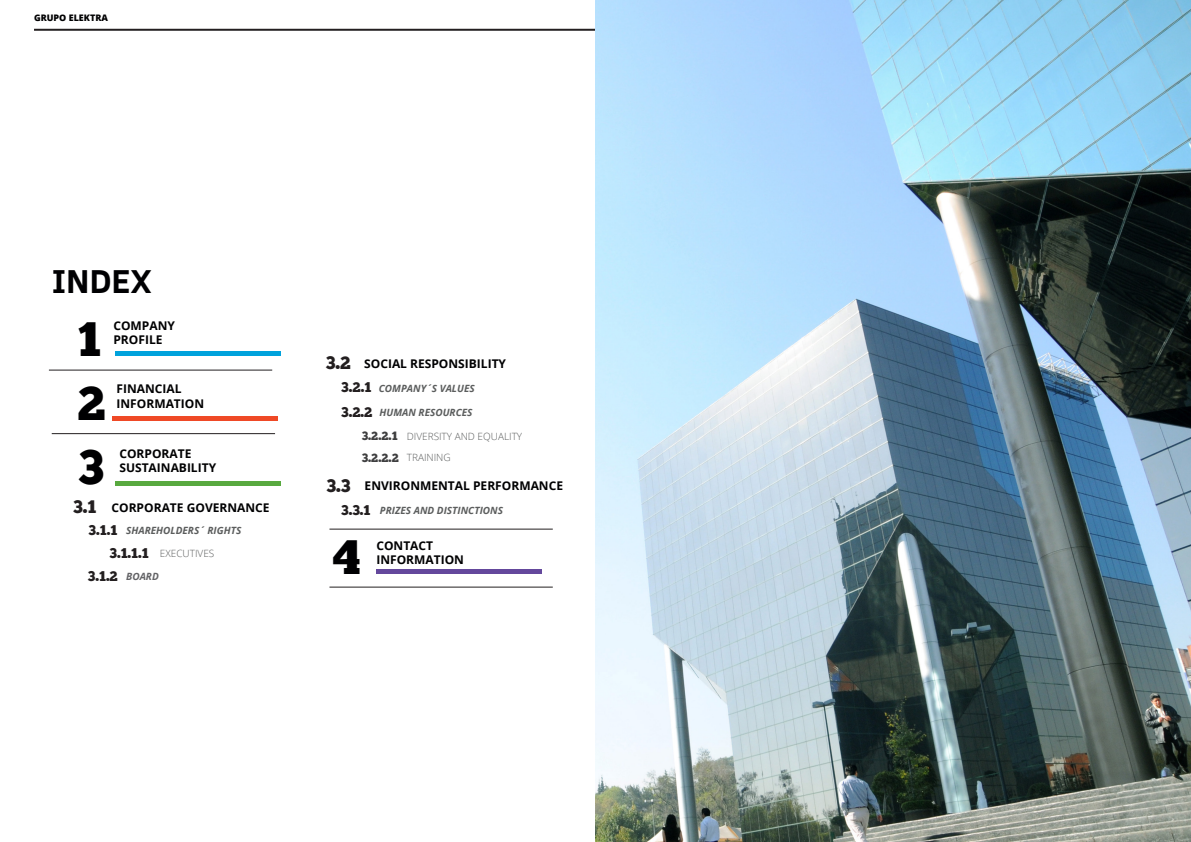
<style>
.page{position:relative;width:1191px;height:842px;background:#fff}
.page>*{position:absolute;margin:0;border:0;box-sizing:border-box;transform-origin:0 0}
.t1{font:48px "Chunk Five Ex";color:#000002}
.t2{font:700 34px "Clear Sans";color:#000002}
.t3{font:18px "Chunk Five Ex";color:#231f20}
.t4{font:14px "Chunk Five Ex";color:#231f20}
.t5{font:700 12px "Open Sans";color:#000002}
.t6{font:12px "Chunk Five Ex";color:#3e3e3f}
.t7{font:italic 700 10px "Open Sans";color:#5b5d5d}
.t8{font:300 10px "Open Sans";color:#5b5d5d}
.t9{font:italic 700 10px "Open Sans";color:#636366}
.t10{font:800 9px "Open Sans";color:#000002}
</style>
<div class="page">
<hr style="left:34px;top:29px;width:1123px;height:2px;background:#231f20">
<img style="left:595px;top:0;width:596px;height:842px">
<hr style="left:49px;top:370px;width:223px;height:1px;background:#231f20">
<hr style="left:52px;top:433px;width:223px;height:1px;background:#231f20">
<hr style="left:115px;top:351px;width:165px;height:4px;background:#00a2dc">
<hr style="left:112px;top:416px;width:166px;height:4px;background:#ef4926">
<hr style="left:115px;top:481px;width:165px;height:4px;background:#58a93f">
<hr style="left:329px;top:529px;width:224px;height:1px;background:#231f20">
<hr style="left:329px;top:587px;width:224px;height:1px;background:#231f20">
<hr style="left:376px;top:569px;width:165px;height:4px;background:#64489c">
<p class="t10" style="left:34px;top:11px;width:76px">GRUPO ELEKTRA</p>
<p class="t2" style="left:52px;top:256px;width:102px">INDEX</p>
<p class="t5" style="left:113px;top:317px;width:63px">COMPANY</p>
<p class="t5" style="left:113px;top:331px;width:51px">PROFILE</p>
<p class="t1" style="left:77px;top:303px;width:25px">1</p>
<p class="t1" style="left:77px;top:367px;width:30px">2</p>
<p class="t1" style="left:78px;top:431px;width:27px">3</p>
<p class="t3" style="left:73px;top:494px;width:25px">3.1</p>
<p class="t4" style="left:89px;top:520px;width:30px">3.1.1</p>
<p class="t4" style="left:88px;top:565px;width:31px">3.1.2</p>
<p class="t3" style="left:326px;top:350px;width:26px">3.2</p>
<p class="t5" style="left:364px;top:355px;width:143px">SOCIAL RESPONSIBILITY</p>
<p class="t4" style="left:341px;top:377px;width:31px">3.2.1</p>
<p class="t4" style="left:341px;top:402px;width:33px">3.2.2</p>
<p class="t7" style="left:379px;top:381px;width:97px">COMPANY´S VALUES</p>
<p class="t7" style="left:379px;top:406px;width:95px">HUMAN RESOURCES</p>
<p class="t5" style="left:117px;top:381px;width:67px">FINANCIAL</p>
<p class="t5" style="left:117px;top:395px;width:89px">INFORMATION</p>
<p class="t6" style="left:362px;top:427px;width:37px">3.2.2.1</p>
<p class="t6" style="left:362px;top:449px;width:39px">3.2.2.2</p>
<p class="t8" style="left:407px;top:430px;width:117px">DIVERSITY AND EQUALITY</p>
<p class="t5" style="left:119px;top:445px;width:74px">CORPORATE</p>
<p class="t5" style="left:119px;top:460px;width:98px">SUSTAINABILITY</p>
<p class="t8" style="left:407px;top:451px;width:45px">TRAINING</p>
<p class="t3" style="left:326px;top:472px;width:26px">3.3</p>
<p class="t5" style="left:365px;top:477px;width:200px">ENVIRONMENTAL PERFORMANCE</p>
<p class="t5" style="left:111px;top:499px;width:160px">CORPORATE GOVERNANCE</p>
<p class="t4" style="left:341px;top:499px;width:31px">3.3.1</p>
<p class="t7" style="left:380px;top:503px;width:125px">PRIZES AND DISTINCTIONS</p>
<p class="t7" style="left:126px;top:523px;width:117px">SHAREHOLDERS´ RIGHTS</p>
<p class="t9" style="left:126px;top:569px;width:34px">BOARD</p>
<p class="t8" style="left:160px;top:547px;width:56px">EXECUTIVES</p>
<p class="t1" style="left:333px;top:521px;width:30px">4</p>
<p class="t5" style="left:376px;top:537px;width:58px">CONTACT</p>
<p class="t5" style="left:376px;top:551px;width:89px">INFORMATION</p>
<p class="t4" style="left:109px;top:543px;width:41px">3.1.1.1</p>
</div>
